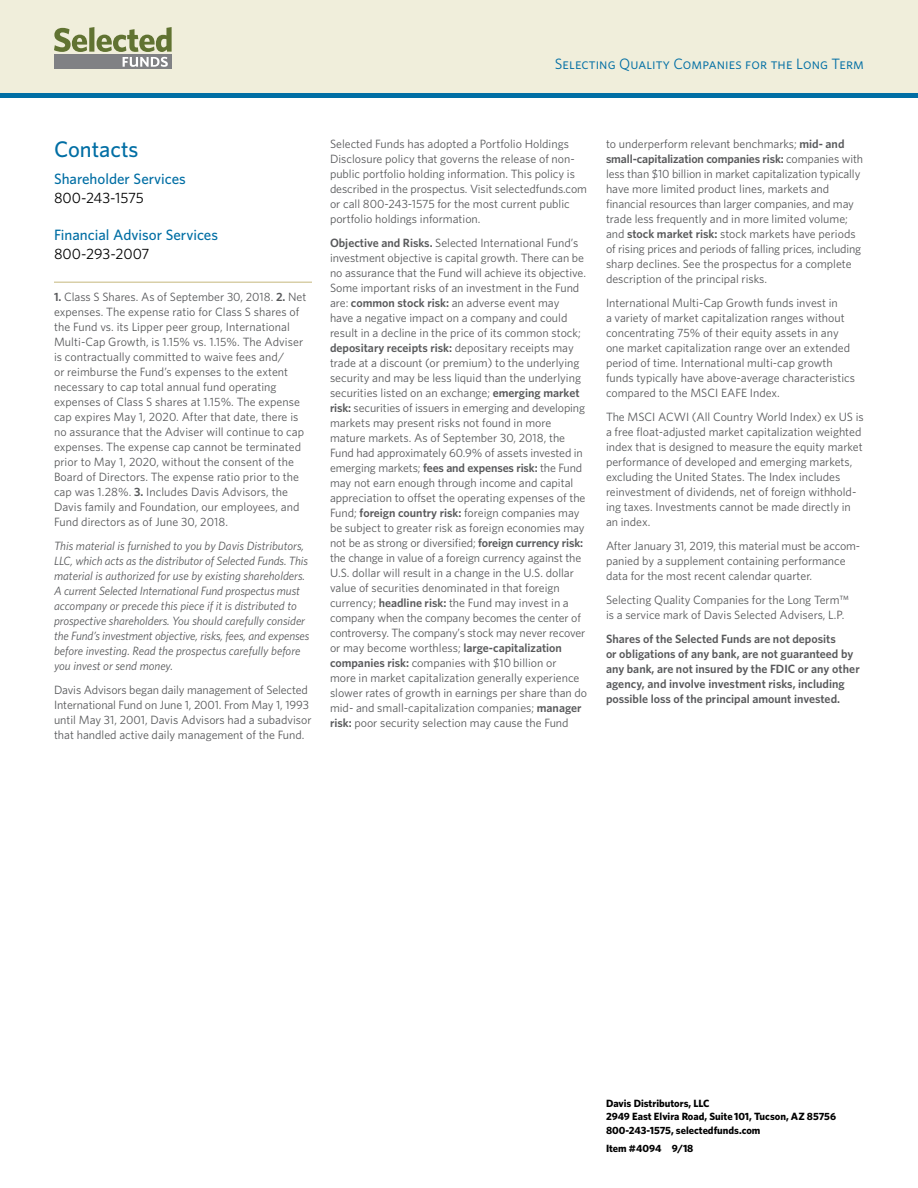
<style>
.page{position:relative;width:918px;height:1188px;background:#fff}
.page>*{position:absolute;margin:0;border:0;box-sizing:border-box;transform-origin:0 0}
.t1{font:500 22.5px "Whitney";color:#006ea4}
.t2{font:500 15px/18.8px "Whitney";color:#006ea4}
.t3{font:15px "Whitney";letter-spacing:.005em;color:#006ea4}
.t4{font:12px/15px "Whitney";color:#58595b}
.t5{font:italic 12px/15px "Whitney";letter-spacing:-.005em;color:#58595b}
.t6{font:600 12px/15px "Whitney";color:#58595b}
.t7{font:700 10.5px/13.5px "Whitney";color:#000}
.s1{font-weight:400;color:#000}
.s2{font-weight:600}
</style>
<div class="page">
<div style="left:0;top:0;width:918px;height:94px;background:#f0eedb"></div>
<div style="left:54px;top:55px;width:118px;height:14px;background:#808184"></div>
<svg style="left:54px;top:27px;width:118px;height:40px"></svg>
<hr style="left:0;top:94px;width:918px;height:4px;background:#006ea4">
<hr style="left:54px;top:282px;width:258px;height:1px;background:#ccbf8b">
<p class="t3" style="left:555px;top:54px;width:311px">Selecting Quality Companies for the Long Term</p>
<p class="t1" style="left:54px;top:134px;width:86px">Contacts</p>
<p class="t2" style="left:54px;top:170px;width:133px">Shareholder Services<br><span class="s1">800-243-1575</span></p>
<p class="t2" style="left:54px;top:225px;width:166px">Financial Advisor Services<br><span class="s1">800-293-2007</span></p>
<p class="t4" style="left:54px;top:289px;width:254px"><span class="s2">1.</span> Class S Shares. As of September 30, 2018. <span class="s2">2.</span> Net expenses. The expense ratio for Class S shares of the Fund vs. its Lipper peer group, International Multi-Cap Growth, is 1.15% vs. 1.15%. The Adviser is contractually committed to waive fees and/<br>or reimburse the Fund’s expenses to the extent necessary to cap total annual fund operating expenses of Class S shares at 1.15%. The expense cap expires May 1, 2020. After that date, there is no assurance that the Adviser will continue to cap expenses. The expense cap cannot be terminated prior to May 1, 2020, without the consent of the Board of Directors. The expense ratio prior to the cap was 1.28%. <span class="s2">3.</span> Includes Davis Advisors, the Davis family and Foundation, our employees, and Fund directors as of June 30, 2018.</p>
<p class="t5" style="left:54px;top:538px;width:257px">This material is furnished to you by Davis Distributors, LLC, which acts as the distributor of Selected Funds. This material is authorized for use by existing shareholders.<br>A current Selected International Fund prospectus must accompany or precede this piece if it is distributed to prospective shareholders. You should carefully consider the Fund’s investment objective, risks, fees, and expenses before investing. Read the prospectus carefully before you invest or send money.</p>
<p class="t4" style="left:54px;top:682px;width:259px">Davis Advisors began daily management of Selected International Fund on June 1, 2001. From May 1, 1993 until May 31, 2001, Davis Advisors had a subadvisor that handled active daily management of the Fund.</p>
<p class="t4" style="left:330px;top:136px;width:259px">Selected Funds has adopted a Portfolio Holdings Disclosure policy that governs the release of non&shy;public portfolio holding information. This policy is described in the prospectus. Visit selectedfunds.com or call 800-243-1575 for the most current public portfolio holdings information.</p>
<p class="t4" style="left:330px;top:235px;width:259px"><span class="s2">Objective and Risks.</span> Selected International Fund’s investment objective is capital growth. There can be no assurance that the Fund will achieve its objective.<br>Some important risks of an investment in the Fund are: <span class="s2">common stock risk:</span> an adverse event may<br>have a negative impact on a company and could result in a decline in the price of its common stock; <span class="s2">depositary receipts risk:</span> depositary receipts may trade at a discount (or premium) to the underlying security and may be less liquid than the underlying securities listed on an exchange; <span class="s2">emerging market risk:</span> securities of issuers in emerging and developing markets may present risks not found in more mature markets. As of September 30, 2018, the Fund had approximately 60.9% of assets invested in emerging markets; <span class="s2">fees and expenses risk:</span> the Fund may not earn enough through income and capital appreciation to offset the operating expenses of the Fund; <span class="s2">foreign country risk:</span> foreign companies may be subject to greater risk as foreign economies may not be as strong or diversified; <span class="s2">foreign currency risk: </span>the change in value of a foreign currency against the U.S. dollar will result in a change in the U.S. dollar value of securities denominated in that foreign currency; <span class="s2">headline risk:</span> the Fund may invest in a company when the company becomes the center of controversy. The company’s stock may never recover or may become worthless; <span class="s2">large-capitalization companies risk:</span> companies with $10 billion or<br>more in market capitalization generally experience slower rates of growth in earnings per share than do mid- and small-capitalization companies; <span class="s2">manager risk:</span> poor security selection may cause the Fund</p>
<p class="t4" style="left:606px;top:136px;width:259px">to underperform relevant benchmarks; <span class="s2">mid- and small-capitalization companies risk:</span> companies with less than $10 billion in market capitalization typically have more limited product lines, markets and financial resources than larger companies, and may trade less frequently and in more limited volume; and <span class="s2">stock market risk:</span> stock markets have periods of rising prices and periods of falling prices, including sharp declines. See the prospectus for a complete description of the principal risks.</p>
<p class="t4" style="left:606px;top:295px;width:251px">International Multi-Cap Growth funds invest in<br>a variety of market capitalization ranges without concentrating 75% of their equity assets in any one market capitalization range over an extended period of time. International multi-cap growth funds typically have above-average characteristics compared to the MSCI EAFE Index.</p>
<p class="t4" style="left:606px;top:409px;width:259px">The MSCI ACWI (All Country World Index) ex US is a free float-adjusted market capitalization weighted index that is designed to measure the equity market performance of developed and emerging markets, excluding the United States. The Index includes reinvestment of dividends, net of foreign withhold&shy;ing taxes. Investments cannot be made directly in an index.</p>
<p class="t4" style="left:606px;top:538px;width:254px">After January 31, 2019, this material must be accom&shy;panied by a supplement containing performance data for the most recent calendar quarter.</p>
<p class="t4" style="left:606px;top:592px;width:245px">Selecting Quality Companies for the Long Term™ is a service mark of Davis Selected Advisers, L.P.</p>
<p class="t6" style="left:606px;top:631px;width:255px">Shares of the Selected Funds are not deposits<br>or obligations of any bank, are not guaranteed by any bank, are not insured by the FDIC or any other agency, and involve investment risks, including possible loss of the principal amount invested.</p>
<p class="t7" style="left:606px;top:1096px;width:232px">Davis Distributors, LLC<br>2949 East Elvira Road, Suite 101, Tucson, AZ 85756<br>800-243-1575, selectedfunds.com</p>
<p class="t7" style="left:606px;top:1141px;width:89px">Item #4094 9/18</p>
</div>
